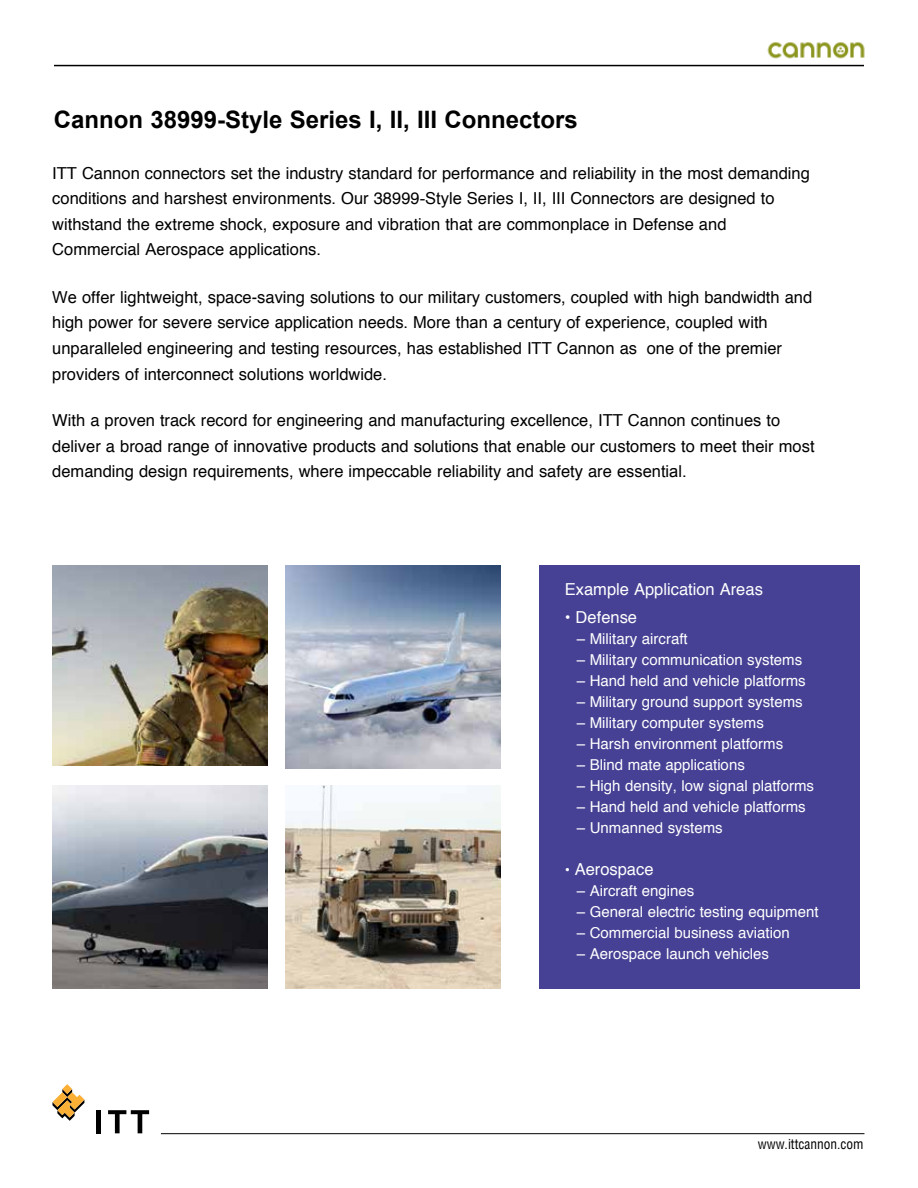
<style>
.page{position:relative;width:918px;height:1188px;background:#fff}
.page>*{position:absolute;margin:0;border:0;box-sizing:border-box;transform-origin:0 0}
.t1{font:700 24px "Arial";color:#000}
.t2{font:16.5px/25.2px "Helvetica";color:#000}
.t3{font:16.5px "Helvetica";color:#fff}
.t4{font:15px "Helvetica";color:#fff}
.t5{font:condensed 13.35px "Helvetica LT";color:#000}
.s1{font-family:"Arial"}
.s2{font-size:15px}
</style>
<div class="page">
<hr style="left:161px;top:1133px;width:703px;height:1px;background:#000">
<svg style="left:52px;top:1084px;width:32px;height:37px"></svg>
<div style="left:96px;top:1110px;width:5px;height:23px;background:#000"></div>
<svg style="left:108px;top:1110px;width:41px;height:23px"></svg>
<img style="left:767px;top:42px;width:98px;height:17px">
<div style="left:539px;top:565px;width:321px;height:424px;background:#464194"></div>
<hr style="left:54px;top:65px;width:810px;height:1px;background:#000">
<img style="left:285px;top:565px;width:215px;height:203px">
<img style="left:285px;top:786px;width:215px;height:203px">
<img style="left:52px;top:565px;width:215px;height:201px">
<img style="left:52px;top:786px;width:215px;height:203px">
<h1 class="t1" style="left:54px;top:104px;width:526px">Cannon 38999-Style Series I, II, III Connectors</h1>
<p class="t2" style="left:52px;top:161px;width:759px">ITT Cannon connectors set the industry standard for performance and reliability in the most demanding conditions and harshest environments. Our 38999<span class="s1">-Style</span> Series I, II, III Connectors are designed to withstand the extreme shock, exposure and vibration that are commonplace in Defense and Commercial <span class="s1">Aerospace</span> applications.</p>
<p class="t2" style="left:52px;top:285px;width:761px;line-height:25.7px"><span class="s1">We</span> offer lightweight, space-saving solutions <span class="s1">to our military customers</span>, coupled with high bandwidth and high power for severe service application needs. <span class="s1">More than a century of experience</span>, coupled with unparalleled engineering and testing resources, has established ITT Cannon as one of the premier providers of interconnect solutions worldwide.</p>
<p class="t2" style="left:52px;top:408px;width:764px">With a proven track record for engineering and manufacturing excellence<span class="s1">,</span> ITT Cannon <span class="s1">continues</span> to deliver a broad range of innovative products and solutions that enable our customers to meet their most demanding design requirements, where impeccable reliability and safety are <span class="s1">essential.</span></p>
<p class="t3" style="left:565px;top:576px;width:200px">Example Application Areas</p>
<p class="t3" style="left:565px;top:605px;width:74px">• Defense</p>
<p class="t4" style="left:577px;top:628px;width:112px">– Military aircraft</p>
<p class="t4" style="left:577px;top:649px;width:227px">– Military communication systems</p>
<p class="t4" style="left:577px;top:670px;width:230px">– Hand held and vehicle platforms</p>
<p class="t4" style="left:577px;top:691px;width:227px">– Military ground support systems</p>
<p class="t4" style="left:577px;top:712px;width:189px">– Military computer systems</p>
<p class="t4" style="left:577px;top:733px;width:208px">– Harsh environment platforms</p>
<p class="t4" style="left:577px;top:754px;width:169px">– Blind mate applications</p>
<p class="t4" style="left:577px;top:775px;width:239px">– High density, low signal platforms</p>
<p class="t4" style="left:577px;top:796px;width:230px">– Hand held and vehicle platforms</p>
<p class="t4" style="left:577px;top:817px;width:147px">– Unmanned systems</p>
<p class="t3" style="left:565px;top:857px;width:90px"><span class="s2">•</span> Aerospace</p>
<p class="t4" style="left:577px;top:880px;width:119px">– Aircraft engines</p>
<p class="t4" style="left:577px;top:901px;width:243px">– General electric testing equipment</p>
<p class="t4" style="left:577px;top:922px;width:214px">– Commercial business aviation</p>
<p class="t4" style="left:577px;top:943px;width:194px">– Aerospace launch vehicles</p>
<p class="t5" style="left:758px;top:1136px;width:107px">www.ittcannon.com</p>
</div>
